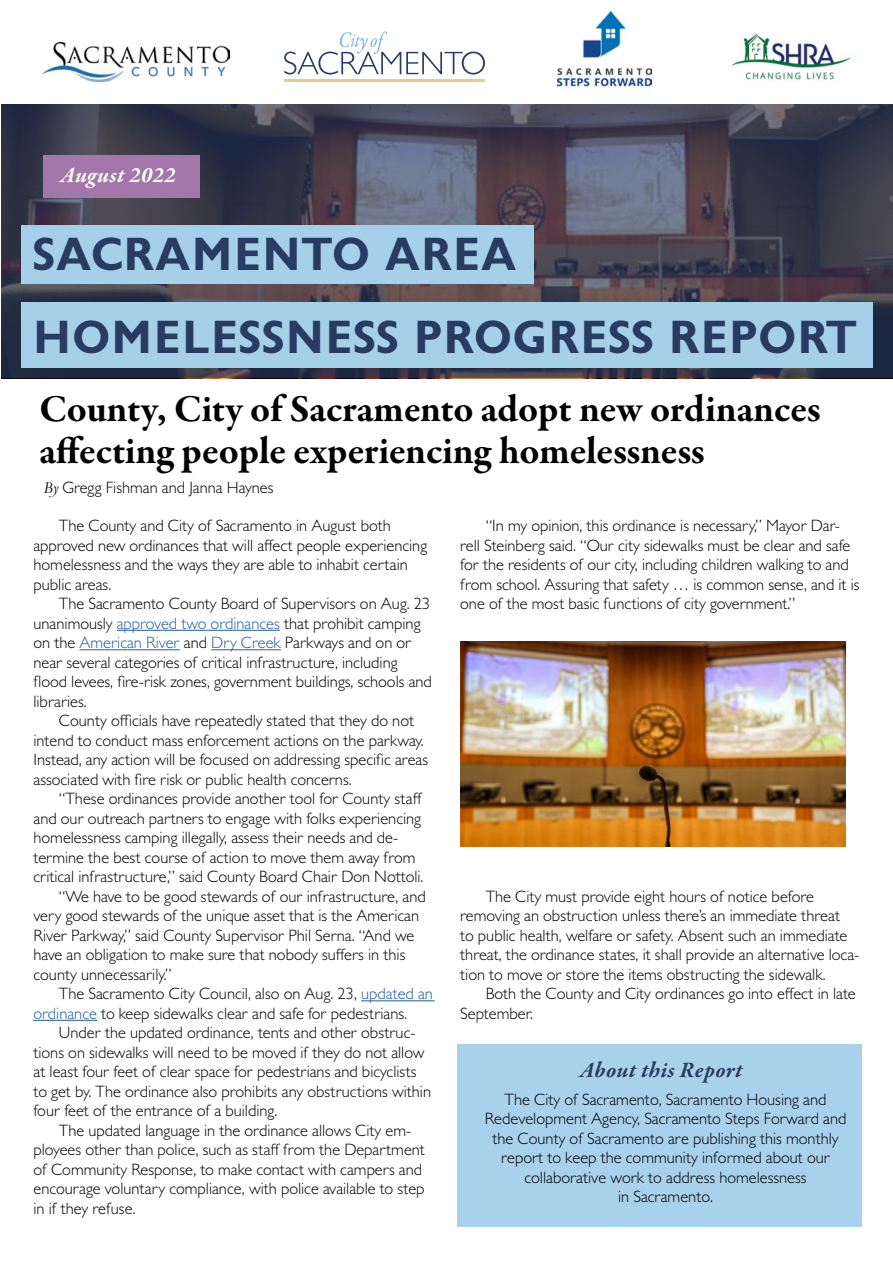
<style>
.page{position:relative;width:893px;height:1263px;background:#fff}
.page>*{position:absolute;margin:0;border:0;box-sizing:border-box;transform-origin:0 0}
.Headline__H1{font:700 46.5px "Gill Sans Display MT Pro";letter-spacing:.02em;color:#2a3b63}
.Headline_2__H2{font:700 39px "Garamond Premr Pro";letter-spacing:-.005em;color:#000}
.t1{font:italic 700 22.5px "Garamond Premr Pro";letter-spacing:.02em;color:#2a3b63}
.Headline_overview__H{font:italic 700 22.5px "Garamond Premr Pro";letter-spacing:.02em;color:#fff}
.Paragraph_1{font:300 16.5px/19.5px "Gill Sans MT Pro";color:#000}
.s1{font-family:"Garamond";font-weight:400;font-style:italic}
.s2{color:#215e9e}
</style>
<div class="page">
<svg style="left:1px;top:104px;width:892px;height:274px"></svg>
<div style="left:21px;top:225px;width:513px;height:59px;background:#a6d0ea"></div>
<div style="left:21px;top:303px;width:852px;height:65px;background:#a6d0ea"></div>
<div style="left:43px;top:155px;width:157px;height:42px;background:#a477aa"></div>
<hr style="left:117px;top:630px;width:163px;height:1px;background:#215e9e">
<hr style="left:80px;top:649px;width:100px;height:1px;background:#215e9e">
<hr style="left:211px;top:649px;width:70px;height:1px;background:#215e9e">
<hr style="left:361px;top:1000px;width:74px;height:1px;background:#215e9e">
<hr style="left:33px;top:1020px;width:64px;height:1px;background:#215e9e">
<div style="left:457px;top:1044px;width:405px;height:183px;background:#a5d0ec"></div>
<img style="left:460px;top:641px;width:386px;height:205px">
<img style="left:731px;top:33px;width:121px;height:48px">
<img style="left:557px;top:11px;width:94px;height:77px">
<img style="left:42px;top:42px;width:187px;height:39px">
<hr style="left:284px;top:79px;width:201px;height:2px;background:#eac992">
<svg style="left:284px;top:31px;width:201px;height:44px"></svg>
<h3 class="Headline_overview__H" style="left:60px;top:161px;width:117px">August 2022</h3>
<h1 class="Headline__H1" style="left:33px;top:227px;width:485px">SACRAMENTO AREA</h1>
<h1 class="Headline__H1" style="left:33px;top:310px;width:825px">HOMELESSNESS PROGRESS REPORT</h1>
<h2 class="Headline_2__H2" style="left:39px;top:385px;width:783px">County, City of Sacramento adopt new ordinances</h2>
<h2 class="Headline_2__H2" style="left:39px;top:427px;width:667px">affecting people experiencing homelessness</h2>
<p class="Paragraph_1" style="left:44px;top:478px;width:232px"><span class="s1">By</span> Gregg Fishman and Janna Haynes</p>
<p class="Paragraph_1" style="left:33px;top:515px;width:395px;text-indent:26px">The County and City of Sacramento in August both approved new ordinances that will affect people experiencing homelessness and the ways they are able to inhabit certain public areas.</p>
<p class="Paragraph_1" style="left:33px;top:594px;width:400px;text-indent:26px">The Sacramento County Board of Supervisors on Aug. 23 unanimously <span class="s2">approved two ordinances</span> that prohibit camping on the <span class="s2">American River</span> and <span class="s2">Dry Creek</span> Parkways and on or near several categories of critical infrastructure, including flood levees, fire-risk zones, government buildings, schools and libraries.</p>
<p class="Paragraph_1" style="left:33px;top:711px;width:396px;text-indent:26px">County officials have repeatedly stated that they do not intend to conduct mass enforcement actions on the parkway.<br>Instead, any action will be focused on addressing specific areas associated with fire risk or public health concerns.</p>
<p class="Paragraph_1" style="left:33px;top:789px;width:392px;text-indent:26px">“These ordinances provide another tool for County staff and our outreach partners to engage with folks experiencing homelessness camping illegally, assess their needs and de&shy;termine the best course of action to move them away from critical infrastructure,” said County Board Chair Don Nottoli.</p>
<p class="Paragraph_1" style="left:33px;top:886px;width:394px;text-indent:26px">“We have to be good stewards of our infrastructure, and very good stewards of the unique asset that is the American River Parkway,” said County Supervisor Phil Serna. “And we have an obligation to make sure that nobody suffers in this county unnecessarily.”</p>
<p class="Paragraph_1" style="left:33px;top:984px;width:401px;text-indent:26px">The Sacramento City Council, also on Aug. 23, <span class="s2">updated an ordinance</span> to keep sidewalks clear and safe for pedestrians.</p>
<p class="Paragraph_1" style="left:33px;top:1023px;width:399px;text-indent:26px">Under the updated ordinance, tents and other obstruc&shy;tions on sidewalks will need to be moved if they do not allow at least four feet of clear space for pedestrians and bicyclists to get by. The ordinance also prohibits any obstructions within four feet of the entrance of a building.</p>
<p class="Paragraph_1" style="left:33px;top:1120px;width:393px;text-indent:26px">The updated language in the ordinance allows City em&shy;ployees other than police, such as staff from the Department of Community Response, to make contact with campers and encourage voluntary compliance, with police available to step in if they refuse.</p>
<p class="Paragraph_1" style="left:460px;top:516px;width:401px;text-indent:26px">“In my opinion, this ordinance is necessary,” Mayor Dar&shy;rell Steinberg said. “Our city sidewalks must be clear and safe for the residents of our city, including children walking to and from school. Assuring that safety … is common sense, and it is one of the most basic functions of city government.”</p>
<p class="Paragraph_1" style="left:460px;top:886px;width:401px;text-indent:26px">The City must provide eight hours of notice before removing an obstruction unless there’s an immediate threat<br>to public health, welfare or safety. Absent such an immediate threat, the ordinance states, it shall provide an alternative loca&shy;tion to move or store the items obstructing the sidewalk.</p>
<p class="Paragraph_1" style="left:460px;top:984px;width:397px;text-indent:26px">Both the County and City ordinances go into effect in late<br>September.</p>
<p class="t1" style="left:579px;top:1056px;width:165px">About this Report</p>
<p class="Paragraph_1" style="left:485px;top:1089px;width:363px;text-align:center">The City of Sacramento, Sacramento Housing and Redevelopment Agency, Sacramento Steps Forward and the County of Sacramento are publishing this monthly report to keep the community informed about our collaborative work to address homelessness<br>in Sacramento.</p>
</div>
